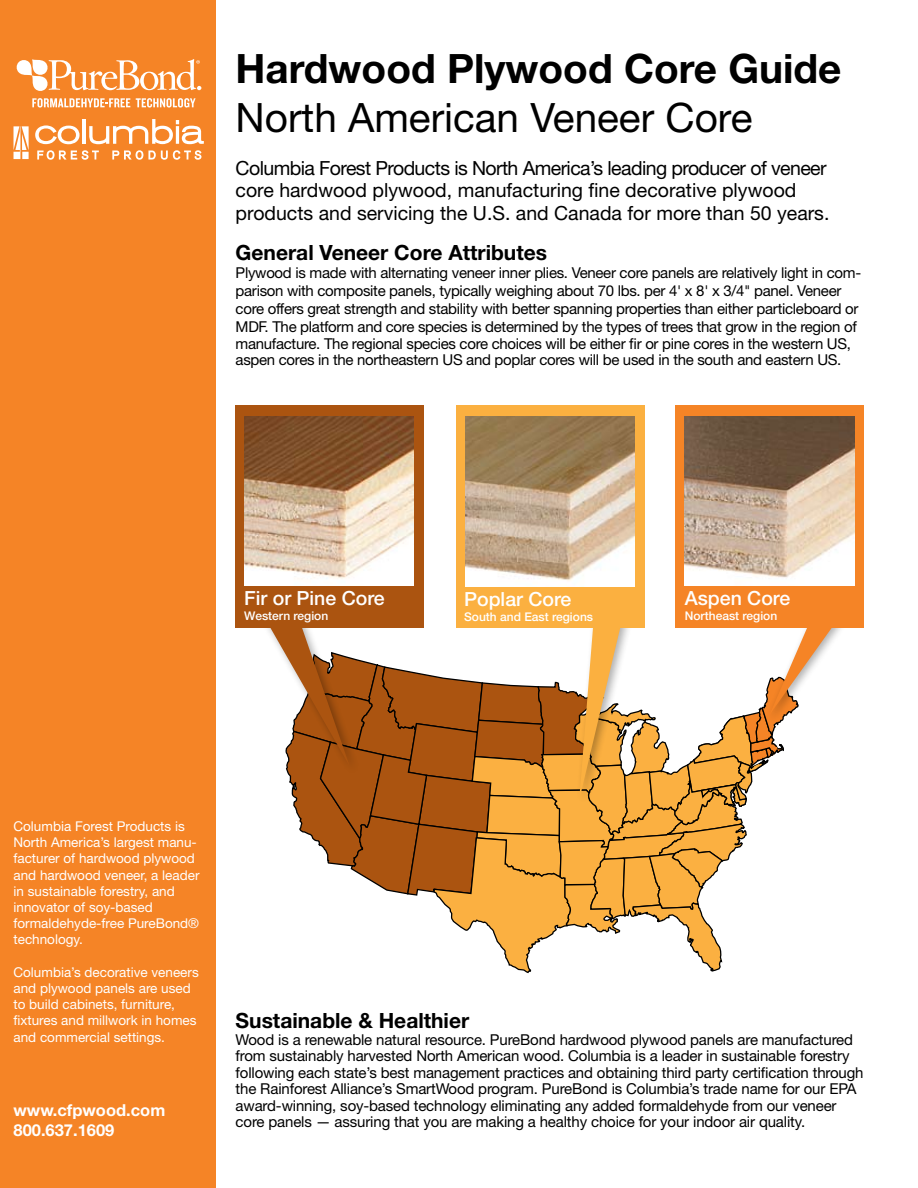
<style>
.page{position:relative;width:918px;height:1188px;background:#fff}
.page>*{position:absolute;margin:0;border:0;box-sizing:border-box;transform-origin:0 0}
.t1{font:700 40.5px "Helvetica Neue LT Std";color:#000}
.t2{font:40.5px "Helvetica Neue LT Std";color:#000}
.t3{font:700 21px "Helvetica Neue LT Std";color:#000}
.t4{font:19.5px/22.5px "Helvetica Neue LT Std";color:#000}
.t5{font:500 19.5px "Helvetica Neue LT Std";color:#fff}
.t6{font:700 16.5px/19.8px "Helvetica Neue LT Std";color:#fff}
.t7{font:15px/16.5px "Helvetica Neue LT Std";letter-spacing:-.02em;color:#000}
.t8{font:13.5px/16.2px "Helvetica Neue LT Std";color:#fff}
.t9{font:500 12px "Helvetica Neue LT Std";color:#fff}
</style>
<div class="page">
<div style="left:0;top:0;width:216px;height:1188px;background:#f58426"></div>
<svg style="left:16px;top:59px;width:185px;height:32px"></svg>
<svg style="left:32px;top:98px;width:98px;height:10px"></svg>
<svg style="left:136px;top:98px;width:60px;height:10px"></svg>
<svg style="left:35px;top:125px;width:45px;height:19px"></svg>
<hr style="left:82px;top:119px;width:4px;height:25px;background:#fff">
<svg style="left:89px;top:119px;width:115px;height:25px"></svg>
<svg style="left:37px;top:150px;width:62px;height:10px"></svg>
<svg style="left:112px;top:150px;width:89px;height:10px"></svg>
<svg style="left:14px;top:126px;width:15px;height:33px"></svg>
<svg style="left:267px;top:610px;width:571px;height:364px"></svg>
<div style="left:235px;top:405px;width:189px;height:223px;background:#ab5410"></div>
<img style="left:244px;top:417px;width:170px;height:169px">
<div style="left:456px;top:406px;width:188px;height:222px;background:#fbb040"></div>
<img style="left:465px;top:417px;width:169px;height:169px">
<div style="left:676px;top:405px;width:188px;height:222px;background:#f58426"></div>
<img style="left:685px;top:416px;width:169px;height:170px">
<h1 class="t1" style="left:236px;top:43px;width:607px">Hardwood Plywood Core Guide</h1>
<h1 class="t2" style="left:236px;top:93px;width:518px">North American Veneer Core</h1>
<h3 class="t4" style="left:236px;top:156px;width:595px">Columbia Forest Products is North America’s leading producer of veneer core hardwood plywood, manufacturing fine decorative plywood products and servicing the U.S. and Canada for more than 50 years.</h3>
<h2 class="t3" style="left:236px;top:240px;width:313px">General Veneer Core Attributes</h2>
<p class="t7" style="left:236px;top:264px;width:627px;line-height:18px">Plywood is made with alternating veneer inner plies. Veneer core panels are relatively light in com&shy;parison with composite panels, typically weighing about 70 lbs. per 4' x 8' x 3/4" panel. Veneer core offers great strength and stability with better spanning properties than either particleboard or MDF. The platform and core species is determined by the types of trees that grow in the region of</p>
<p class="t7" style="left:236px;top:335px;width:617px">manufacture. The regional species core choices will be either fir or pine cores in the western US, aspen cores in the northeastern US and poplar cores will be used in the south and eastern US.</p>
<h3 class="t5" style="left:244px;top:586px;width:142px">Fir or Pine Core</h3>
<p class="t9" style="left:244px;top:608px;width:86px">Western region</p>
<h3 class="t5" style="left:464px;top:587px;width:109px">Poplar Core</h3>
<p class="t9" style="left:464px;top:610px;width:130px">South and East regions</p>
<h3 class="t5" style="left:685px;top:587px;width:107px">Aspen Core</h3>
<p class="t9" style="left:685px;top:609px;width:94px">Northeast region</p>
<p class="t8" style="left:14px;top:818px;width:188px">Columbia Forest Products is<br>North America’s largest manu&shy;facturer of hardwood plywood and hardwood veneer, a leader in sustainable forestry, and innovator of soy-based formaldehyde-free PureBond® technology.</p>
<p class="t8" style="left:14px;top:964px;width:187px">Columbia’s decorative veneers and plywood panels are used to build cabinets, furniture, fixtures and millwork in homes and commercial settings.</p>
<p class="t6" style="left:14px;top:1100px;width:153px">www.cfpwood.com<br>800.637.1609</p>
<h2 class="t3" style="left:236px;top:1008px;width:235px">Sustainable &amp; Healthier</h2>
<p class="t7" style="left:236px;top:1031px;width:629px">Wood is a renewable natural resource. PureBond hardwood plywood panels are manufactured from sustainably harvested North American wood. Columbia is a leader in sustainable forestry following each state’s best management practices and obtaining third party certification through the Rainforest Alliance’s SmartWood program. PureBond is Columbia’s trade name for our EPA award-winning, soy-based technology eliminating any added formaldehyde from our veneer core panels — assuring that you are making a healthy choice for your indoor air quality.</p>
</div>
